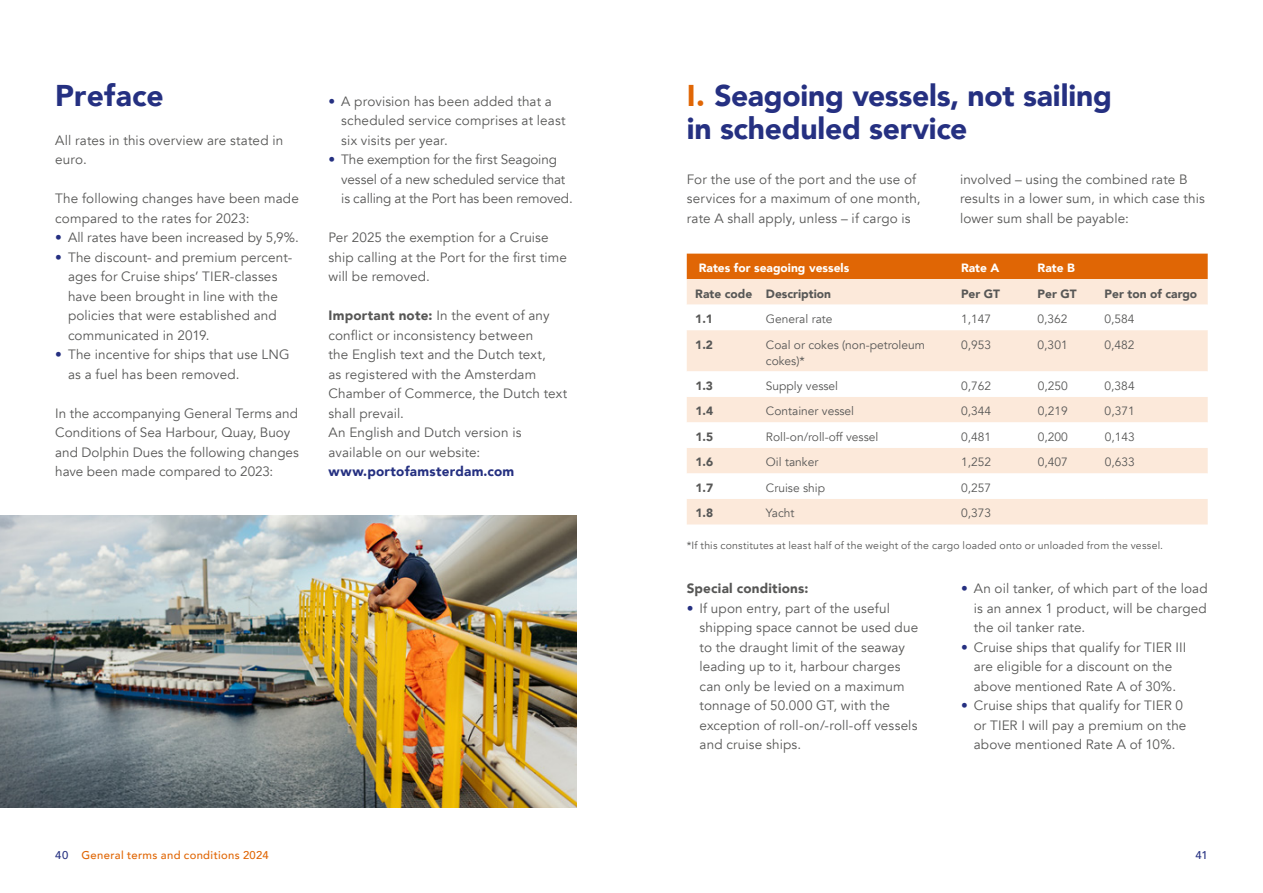
<style>
.page{position:relative;width:1263px;height:893px;background:#fff}
.page>*{position:absolute;margin:0;border:0;box-sizing:border-box;transform-origin:0 0}
.t1{font:900 30px/33px "Avenir";letter-spacing:-.005em;color:#253081}
.t2{font:13.5px/19.5px "Avenir";letter-spacing:.01em;color:#575756}
.t3{font:13.5px/19.5px "Avenir";letter-spacing:-.01em;color:#575756}
.t4{font:900 13.5px "Avenir";letter-spacing:.015em;color:#253081}
.t5{font:900 13.5px "Avenir";letter-spacing:.015em;color:#575756}
.t6{font:12px/16.5px "Avenir";color:#575756}
.t7{font:900 12px "Avenir";color:#575756}
.t8{font:900 12px "Avenir";color:#fff}
.t9{font:500 11.25px "Avenir";letter-spacing:.03em;color:#e06605}
.t10{font:500 11.25px "Avenir";color:#253081}
.t11{font:10.5px "Avenir";letter-spacing:.02em;color:#575756}
.s1{color:#253081}
.s2{font-weight:900}
.s3{color:#e06605}
</style>
<div class="page">
<img style="left:0;top:515px;width:576px;height:293px">
<div style="left:687px;top:254px;width:521px;height:25px;background:#e06605"></div>
<div style="left:687px;top:279px;width:521px;height:245px;background:#fce9da"></div>
<svg style="left:687px;top:305px;width:521px;height:194px"></svg>
<h1 class="t1" style="left:55px;top:78px;width:110px">Preface</h1>
<p class="t2" style="left:55px;top:131px;width:229px">All rates in this overview are stated in euro.</p>
<p class="t2" style="left:55px;top:189px;width:245px">The following changes have been made compared to the rates for 2023:</p>
<p class="t2" style="left:55px;top:228px;width:245px"><span class="s1">•</span> All rates have been increased by 5,9%.</p>
<p class="t2" style="left:68px;top:248px;width:226px;text-indent:-13px"><span class="s1">•</span> The discount- and premium percent&shy;ages for Cruise ships’ TIER-classes have been brought in line with the policies that were established and communicated in 2019.</p>
<p class="t2" style="left:68px;top:345px;width:223px;text-indent:-13px"><span class="s1">•</span> The incentive for ships that use LNG as a fuel has been removed.</p>
<p class="t2" style="left:55px;top:404px;width:245px">In the accompanying General Terms and Conditions of Sea Harbour, Quay, Buoy and Dolphin Dues the following changes have been made compared to 2023:</p>
<p class="t2" style="left:341px;top:92px;width:226px;text-indent:-13px"><span class="s1">•</span> A provision has been added that a scheduled service comprises at least six visits per year.</p>
<p class="t3" style="left:341px;top:150px;width:233px;text-indent:-13px"><span class="s1">•</span> The exemption for the first Seagoing vessel of a new scheduled service that is calling at the Port has been removed.</p>
<p class="t2" style="left:328px;top:228px;width:240px">Per 2025 the exemption for a Cruise ship calling at the Port for the first time will be removed.</p>
<p class="t2" style="left:328px;top:306px;width:240px"><span class="s2">Important note:</span> In the event of any conflict or inconsistency between<br>the English text and the Dutch text,<br>as registered with the Amsterdam<br>Chamber of Commerce, the Dutch text shall prevail.<br>An English and Dutch version is available on our website:</p>
<p class="t4" style="left:328px;top:460px;width:187px">www.portofamsterdam.com</p>
<h1 class="t1" style="left:687px;top:78px;width:427px"><span class="s3">I.</span> Seagoing vessels, not sailing in scheduled service</h1>
<p class="t2" style="left:687px;top:170px;width:235px">For the use of the port and the use of services for a maximum of one month, rate A shall apply, unless – if cargo is</p>
<p class="t2" style="left:960px;top:170px;width:246px">involved – using the combined rate B results in a lower sum, in which case this lower sum shall be payable:</p>
<p class="t8" style="left:699px;top:258px;width:152px">Rates for seagoing vessels</p>
<p class="t8" style="left:961px;top:258px;width:40px">Rate A</p>
<p class="t8" style="left:1037px;top:258px;width:39px">Rate B</p>
<p class="t7" style="left:695px;top:283px;width:137px">Rate code Description</p>
<p class="t7" style="left:961px;top:283px;width:41px">Per GT</p>
<p class="t7" style="left:1037px;top:283px;width:41px">Per GT</p>
<p class="t7" style="left:1104px;top:283px;width:94px">Per ton of cargo</p>
<p class="t7" style="left:695px;top:309px;width:19px">1.1</p>
<p class="t6" style="left:766px;top:311px;width:68px">General rate</p>
<p class="t6" style="left:961px;top:311px;width:32px">1,147</p>
<p class="t6" style="left:1038px;top:311px;width:32px">0,362</p>
<p class="t6" style="left:1104px;top:311px;width:32px">0,584</p>
<p class="t7" style="left:695px;top:334px;width:19px">1.2</p>
<p class="t6" style="left:766px;top:336px;width:161px">Coal or cokes (non-petroleum cokes)*</p>
<p class="t6" style="left:961px;top:336px;width:32px">0,953</p>
<p class="t6" style="left:1038px;top:336px;width:32px">0,301</p>
<p class="t6" style="left:1104px;top:336px;width:32px">0,482</p>
<p class="t7" style="left:695px;top:375px;width:19px">1.3</p>
<p class="t6" style="left:766px;top:378px;width:74px">Supply vessel</p>
<p class="t6" style="left:961px;top:378px;width:32px">0,762</p>
<p class="t6" style="left:1038px;top:378px;width:32px">0,250</p>
<p class="t6" style="left:1105px;top:378px;width:32px">0,384</p>
<p class="t7" style="left:695px;top:401px;width:19px">1.4</p>
<p class="t6" style="left:766px;top:403px;width:90px">Container vessel</p>
<p class="t6" style="left:961px;top:403px;width:32px">0,344</p>
<p class="t6" style="left:1038px;top:403px;width:32px">0,219</p>
<p class="t6" style="left:1105px;top:403px;width:32px">0,371</p>
<p class="t7" style="left:695px;top:426px;width:19px">1.5</p>
<p class="t6" style="left:766px;top:429px;width:114px">Roll-on/roll-off vessel</p>
<p class="t6" style="left:961px;top:429px;width:32px">0,481</p>
<p class="t6" style="left:1038px;top:429px;width:32px">0,200</p>
<p class="t6" style="left:1105px;top:429px;width:32px">0,143</p>
<p class="t7" style="left:695px;top:452px;width:19px">1.6</p>
<p class="t6" style="left:766px;top:454px;width:54px">Oil tanker</p>
<p class="t6" style="left:961px;top:454px;width:32px">1,252</p>
<p class="t6" style="left:1038px;top:454px;width:32px">0,407</p>
<p class="t6" style="left:1105px;top:454px;width:32px">0,633</p>
<p class="t7" style="left:695px;top:477px;width:19px">1.7</p>
<p class="t6" style="left:766px;top:480px;width:61px">Cruise ship</p>
<p class="t6" style="left:961px;top:480px;width:32px">0,257</p>
<p class="t7" style="left:695px;top:503px;width:19px">1.8</p>
<p class="t6" style="left:766px;top:505px;width:30px">Yacht</p>
<p class="t6" style="left:961px;top:505px;width:32px">0,373</p>
<p class="t11" style="left:687px;top:539px;width:478px">*If this constitutes at least half of the weight of the cargo loaded onto or unloaded from the vessel.</p>
<p class="t5" style="left:687px;top:577px;width:123px">Special conditions:</p>
<p class="t2" style="left:699px;top:599px;width:220px;text-indent:-13px"><span class="s1">•</span> If upon entry, part of the useful shipping space cannot be used due to the draught limit of the seaway leading up to it, harbour charges can only be levied on a maximum tonnage of 50.000 GT, with the exception of roll-on/-roll-off vessels and cruise ships.</p>
<p class="t2" style="left:974px;top:579px;width:235px;text-align:justify;text-indent:-13px"><span class="s1">•</span> An oil tanker, of which part of the load is an annex 1 product, will be charged the oil tanker rate.</p>
<p class="t2" style="left:961px;top:638px;width:227px;text-align:center"><span class="s1">•</span> Cruise ships that qualify for TIER III are eligible for a discount on the above mentioned Rate A of 30%.</p>
<p class="t2" style="left:974px;top:696px;width:214px;text-indent:-13px"><span class="s1">•</span> Cruise ships that qualify for TIER 0 or TIER I will pay a premium on the above mentioned Rate A of 10%.</p>
<p class="t9" style="left:55px;top:845px;width:215px"><span class="s1">40</span> General terms and conditions 2024</p>
<p class="t10" style="left:1195px;top:845px;width:14px">41</p>
</div>
